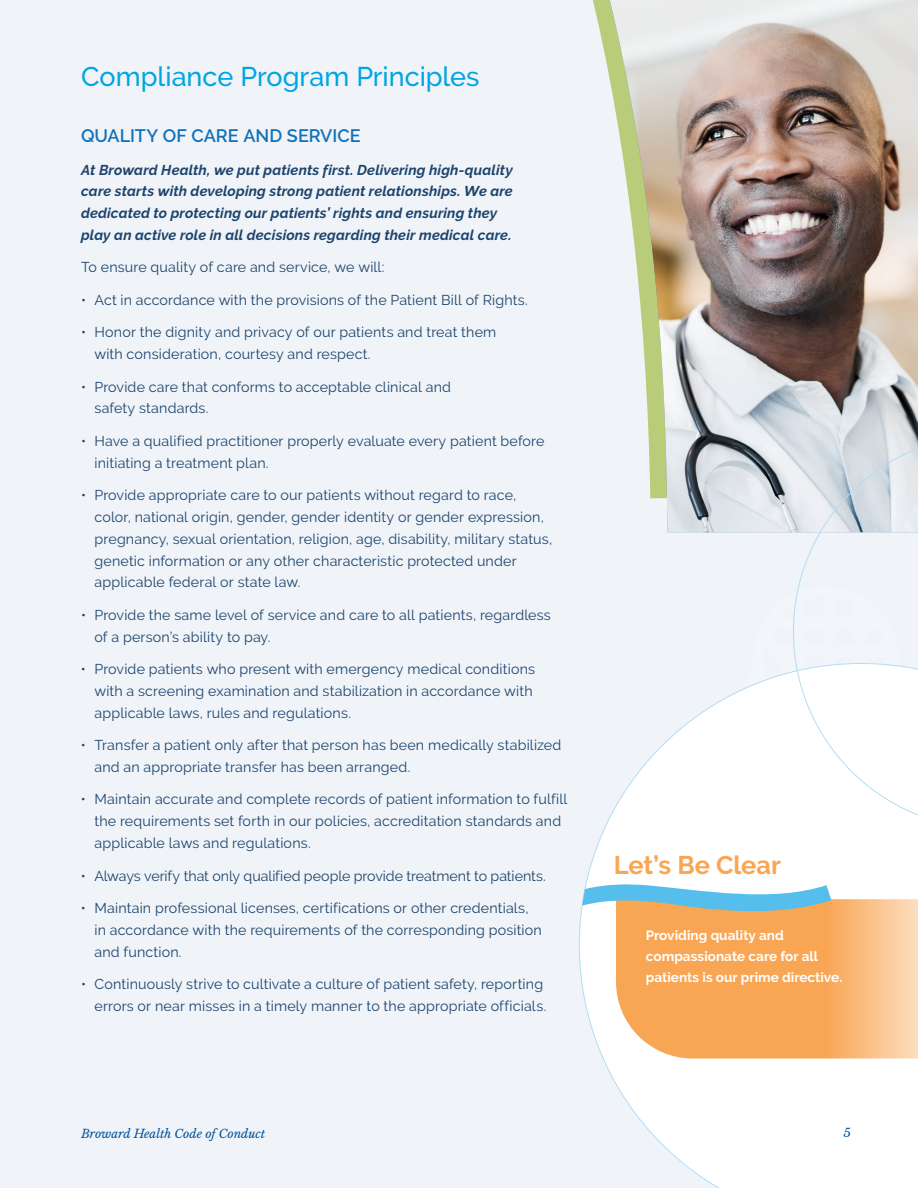
<style>
.page{position:relative;width:918px;height:1188px;background:#f0f4f9}
.page>*{position:absolute;margin:0;border:0;box-sizing:border-box;transform-origin:0 0}
.t1{font:500 27px "Raleway";color:#00a5e3}
.t2{font:700 25.5px "Raleway";letter-spacing:-.005em;color:#f9a654}
.t3{font:600 18px "Raleway";color:#1171b8}
.t4{font:14.25px/21.8px "Raleway";letter-spacing:.01em;color:#1d446d}
.t5{font:italic 700 14.25px/21.8px "Raleway";letter-spacing:.01em;color:#1d446d}
.t6{font:700 13.5px/21px "Raleway";letter-spacing:.005em;color:#fff}
.t7{font:italic 12px "Libre Baskerville";color:#01529a}
</style>
<div class="page">
<svg style="left:579px;top:671px;width:339px;height:517px"></svg>
<img style="left:610px;top:0;width:308px;height:532px">
<svg style="left:616px;top:899px;width:302px;height:160px;fill:#f9a654"></svg>
<svg style="left:582px;top:883px;width:249px;height:33px"></svg>
<svg style="left:793px;top:434px;width:125px;height:395px"></svg>
<h1 class="t1" style="left:81px;top:61px;width:400px">Compliance Program Principles</h1>
<p class="t3" style="left:81px;top:125px;width:281px">QUALITY OF CARE AND SERVICE</p>
<p class="t5" style="left:81px;top:159px;width:433px">At Broward Health, we put patients first. Delivering high-quality care starts with developing strong patient relationships. We are dedicated to protecting our patients’ rights and ensuring they play an active role in all decisions regarding their medical care.</p>
<p class="t4" style="left:81px;top:256px;width:305px">To ensure quality of care and service, we will:</p>
<p class="t4" style="left:81px;top:289px;width:448px">• Act in accordance with the provisions of the Patient Bill of Rights.</p>
<p class="t4" style="left:94px;top:322px;width:403px;text-indent:-13px">• Honor the dignity and privacy of our patients and treat them with consideration, courtesy and respect.</p>
<p class="t4" style="left:94px;top:376px;width:358px;text-indent:-13px">• Provide care that conforms to acceptable clinical and safety standards.</p>
<p class="t4" style="left:94px;top:430px;width:452px;text-indent:-13px">• Have a qualified practitioner properly evaluate every patient before initiating a treatment plan.</p>
<p class="t4" style="left:94px;top:484px;width:459px;text-indent:-13px">• Provide appropriate care to our patients without regard to race, color, national origin, gender, gender identity or gender expression, pregnancy, sexual orientation, religion, age, disability, military status, genetic information or any other characteristic protected under applicable federal or state law.</p>
<p class="t4" style="left:94px;top:604px;width:458px;text-indent:-13px">• Provide the same level of service and care to all patients, regardless of a person’s ability to pay.</p>
<p class="t4" style="left:94px;top:658px;width:442px;text-indent:-13px">• Provide patients who present with emergency medical conditions with a screening examination and stabilization in accordance with applicable laws, rules and regulations.</p>
<p class="t4" style="left:94px;top:734px;width:468px;text-indent:-13px">• Transfer a patient only after that person has been medically stabilized and an appropriate transfer has been arranged.</p>
<p class="t4" style="left:94px;top:789px;width:474px;text-indent:-13px">• Maintain accurate and complete records of patient information to fulfill the requirements set forth in our policies, accreditation standards and applicable laws and regulations.</p>
<p class="t4" style="left:81px;top:865px;width:467px">• Always verify that only qualified people provide treatment to patients.</p>
<p class="t4" style="left:94px;top:897px;width:449px;text-indent:-13px">• Maintain professional licenses, certifications or other credentials, in accordance with the requirements of the corresponding position and function.</p>
<p class="t4" style="left:81px;top:973px;width:467px;text-align:right">• Continuously strive to cultivate a culture of patient safety, reporting errors or near misses in a timely manner to the appropriate officials.</p>
<p class="t7" style="left:81px;top:1127px;width:186px">Broward Health Code of Conduct</p>
<h2 class="t2" style="left:614px;top:850px;width:169px">Let’s Be Clear</h2>
<p class="t6" style="left:646px;top:925px;width:198px">Providing quality and compassionate care for all patients is our prime directive.</p>
<p class="t7" style="left:842px;top:1126px;width:9px">5</p>
<p class="t7" style="left:844px;top:1126px;width:9px">5</p>
</div>
